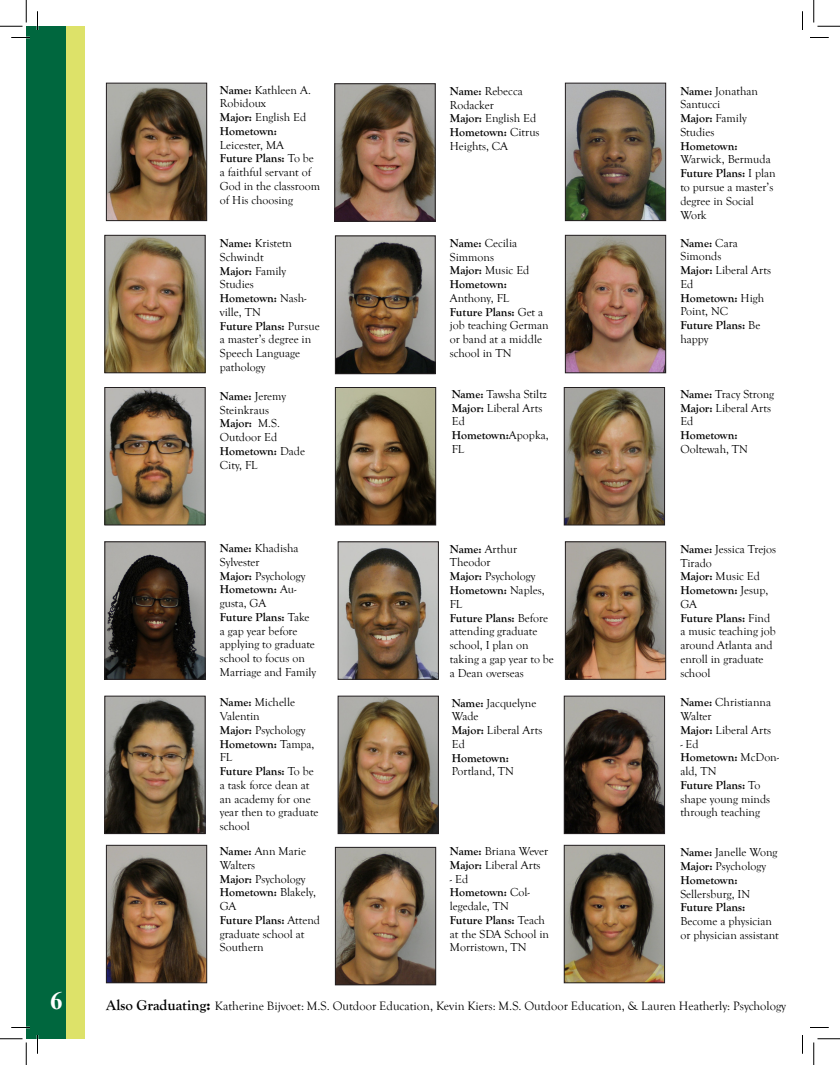
<style>
.page{position:relative;width:840px;height:1065px;background:#fff}
.page>*{position:absolute;margin:0;border:0;box-sizing:border-box;transform-origin:0 0}
.t1{font:700 25px "Times New Roman";color:#fff}
.t2{font:12.5px "Goudy Old Style T";color:#000}
.t3{font:11.88px/13.8px "Goudy Old Style T";color:#000}
.t4{font:700 11.88px "Goudy Old Style T";color:#000}
.s1{font-weight:700}
.s2{font-weight:700;font-size:15px}
.s3{font-weight:700;font-size:17.5px}
</style>
<div class="page">
<div style="left:26px;top:26px;width:41px;height:1013px;background:#00673e"></div>
<div style="left:67px;top:26px;width:18px;height:1013px;background:#dde269"></div>
<img style="left:108px;top:85px;width:97px;height:134px">
<div style="left:106px;top:83px;width:101px;height:138px;border:1px solid #231f20"></div>
<img style="left:336px;top:85px;width:98px;height:135px">
<div style="left:334px;top:83px;width:102px;height:139px;border:1px solid #231f20"></div>
<img style="left:567px;top:85px;width:97px;height:134px">
<div style="left:565px;top:83px;width:101px;height:138px;border:1px solid #231f20"></div>
<img style="left:107px;top:237px;width:96px;height:134px">
<div style="left:105px;top:235px;width:100px;height:138px;border:1px solid #231f20"></div>
<img style="left:567px;top:237px;width:97px;height:134px">
<div style="left:565px;top:235px;width:101px;height:138px;border:1px solid #231f20"></div>
<img style="left:337px;top:238px;width:97px;height:134px">
<div style="left:335px;top:236px;width:101px;height:138px;border:1px solid #231f20"></div>
<img style="left:107px;top:389px;width:96px;height:134px">
<div style="left:105px;top:387px;width:100px;height:138px;border:1px solid #231f20"></div>
<img style="left:337px;top:389px;width:97px;height:134px">
<div style="left:335px;top:387px;width:101px;height:138px;border:1px solid #231f20"></div>
<img style="left:566px;top:389px;width:97px;height:134px">
<div style="left:564px;top:387px;width:101px;height:138px;border:1px solid #231f20"></div>
<img style="left:107px;top:544px;width:96px;height:134px">
<div style="left:105px;top:542px;width:100px;height:138px;border:1px solid #231f20"></div>
<img style="left:340px;top:544px;width:97px;height:134px">
<div style="left:338px;top:542px;width:101px;height:138px;border:1px solid #231f20"></div>
<img style="left:567px;top:544px;width:97px;height:134px">
<div style="left:565px;top:542px;width:101px;height:138px;border:1px solid #231f20"></div>
<img style="left:107px;top:698px;width:96px;height:134px">
<div style="left:105px;top:696px;width:100px;height:138px;border:1px solid #231f20"></div>
<img style="left:340px;top:698px;width:97px;height:134px">
<div style="left:338px;top:696px;width:101px;height:138px;border:1px solid #231f20"></div>
<img style="left:566px;top:698px;width:97px;height:134px">
<div style="left:564px;top:696px;width:101px;height:138px;border:1px solid #231f20"></div>
<img style="left:108px;top:847px;width:97px;height:134px">
<div style="left:106px;top:845px;width:101px;height:138px;border:1px solid #231f20"></div>
<img style="left:337px;top:849px;width:97px;height:134px">
<div style="left:335px;top:847px;width:101px;height:138px;border:1px solid #231f20"></div>
<img style="left:566px;top:847px;width:97px;height:134px">
<div style="left:564px;top:845px;width:101px;height:138px;border:1px solid #231f20"></div>
<svg style="left:11px;top:37px;width:19px;height:1px"></svg>
<svg style="left:810px;top:37px;width:19px;height:1px"></svg>
<svg style="left:11px;top:1027px;width:19px;height:1px"></svg>
<svg style="left:810px;top:1027px;width:19px;height:1px"></svg>
<svg style="left:37px;top:11px;width:1px;height:19px"></svg>
<svg style="left:37px;top:1035px;width:1px;height:19px"></svg>
<svg style="left:802px;top:11px;width:1px;height:19px"></svg>
<svg style="left:802px;top:1035px;width:1px;height:19px"></svg>
<svg style="left:0;top:0;width:27px;height:27px"></svg>
<svg style="left:0;top:1039px;width:27px;height:26px"></svg>
<svg style="left:814px;top:0;width:26px;height:27px"></svg>
<svg style="left:814px;top:1039px;width:26px;height:26px"></svg>
<h1 class="t1" style="left:50px;top:983px;width:14px">6</h1>
<p class="t3" style="left:220px;top:83px;width:93px"><span class="s1">Name:</span> Kathleen A.<br>Robidoux<br><span class="s1">Major:</span> English Ed<br><span class="s1">Hometown:</span></p>
<p class="t3" style="left:220px;top:138px;width:102px">Leicester, MA<br><span class="s1">Future Plans:</span> To be a faithful servant of<br>God in the classroom of His choosing</p>
<p class="t3" style="left:220px;top:237px;width:101px"><span class="s1">Name:</span> Kristetn<br>Schwindt<br><span class="s1">Major:</span> Family<br>Studies<br><span class="s1">Hometown:</span> Nash&shy;ville, TN<br><span class="s1">Future Plans:</span> Pursue a master’s degree in<br>Speech Language pathology</p>
<p class="t3" style="left:220px;top:389px;width:87px"><span class="s1">Name:</span> Jeremy<br>Steinkraus<br><span class="s1">Major:</span> M.S.<br>Outdoor Ed<br><span class="s1">Hometown:</span> Dade<br>City, FL</p>
<p class="t3" style="left:220px;top:542px;width:98px"><span class="s1">Name:</span> Khadisha<br>Sylvester<br><span class="s1">Major:</span> Psychology<br><span class="s1">Hometown:</span> Au&shy;gusta, GA<br><span class="s1">Future Plans:</span> Take a gap year before applying to graduate school to focus on<br>Marriage and Family</p>
<p class="t3" style="left:220px;top:696px;width:100px"><span class="s1">Name:</span> Michelle<br>Valentin<br><span class="s1">Major:</span> Psychology<br><span class="s1">Hometown:</span> Tampa,<br>FL<br><span class="s1">Future Plans:</span> To be a task force dean at an academy for one year then to graduate school</p>
<p class="t3" style="left:220px;top:845px;width:102px"><span class="s1">Name:</span> Ann Marie<br>Walters<br><span class="s1">Major:</span> Psychology<br><span class="s1">Hometown:</span> Blakely,<br>GA<br><span class="s1">Future Plans:</span> Attend graduate school at<br>Southern</p>
<p class="t3" style="left:450px;top:84px;width:91px"><span class="s1">Name:</span> Rebecca<br>Rodacker<br><span class="s1">Major:</span> English Ed<br><span class="s1">Hometown:</span> Citrus<br>Heights, CA</p>
<p class="t3" style="left:450px;top:236px;width:81px"><span class="s1">Name:</span> Cecilia<br>Simmons<br><span class="s1">Major:</span> Music Ed<br><span class="s1">Hometown:</span></p>
<p class="t3" style="left:450px;top:291px;width:100px">Anthony, FL<br><span class="s1">Future Plans:</span> Get a job teaching German or band at a middle school in TN</p>
<p class="t3" style="left:680px;top:84px;width:79px"><span class="s1">Name:</span> Jonathan<br>Santucci<br><span class="s1">Major:</span> Family<br>Studies</p>
<p class="t4" style="left:680px;top:139px;width:59px">Hometown:</p>
<p class="t3" style="left:680px;top:153px;width:97px">Warwick, Bermuda<br><span class="s1">Future Plans:</span> I plan to pursue a master’s degree in Social<br>Work</p>
<p class="t3" style="left:680px;top:236px;width:92px"><span class="s1">Name:</span> Cara<br>Simonds<br><span class="s1">Major:</span> Liberal Arts<br>Ed<br><span class="s1">Hometown:</span> High<br>Point, NC<br><span class="s1">Future Plans:</span> Be happy</p>
<p class="t3" style="left:452px;top:387px;width:99px"><span class="s1">Name:</span> Tawsha Stiltz<br><span class="s1">Major:</span> Liberal Arts<br>Ed<br><span class="s1">Hometown:</span>Apopka,<br>FL</p>
<p class="t3" style="left:680px;top:387px;width:95px"><span class="s1">Name:</span> Tracy Strong<br><span class="s1">Major:</span> Liberal Arts<br>Ed</p>
<p class="t4" style="left:680px;top:429px;width:59px">Hometown:</p>
<p class="t3" style="left:680px;top:442px;width:69px">Ooltewah, TN</p>
<p class="t3" style="left:450px;top:542px;width:106px"><span class="s1">Name:</span> Arthur<br>Theodor<br><span class="s1">Major:</span> Psychology<br><span class="s1">Hometown:</span> Naples,<br>FL<br><span class="s1">Future Plans:</span> Before attending graduate school, I plan on taking a gap year to be a Dean overseas</p>
<p class="t3" style="left:452px;top:696px;width:92px"><span class="s1">Name:</span> Jacquelyne<br>Wade<br><span class="s1">Major:</span> Liberal Arts<br>Ed</p>
<p class="t4" style="left:452px;top:751px;width:59px">Hometown:</p>
<p class="t3" style="left:452px;top:765px;width:64px">Portland, TN</p>
<p class="t3" style="left:450px;top:845px;width:100px"><span class="s1">Name:</span> Briana Wever<br><span class="s1">Major:</span> Liberal Arts</p>
<p class="t3" style="left:450px;top:872px;width:101px">- Ed<br><span class="s1">Hometown:</span> Col&shy;legedale, TN<br><span class="s1">Future Plans:</span> Teach at the SDA School in<br>Morristown, TN</p>
<p class="t3" style="left:680px;top:542px;width:97px"><span class="s1">Name:</span> Jessica Trejos<br>Tirado<br><span class="s1">Major:</span> Music Ed<br><span class="s1">Hometown:</span> Jesup,<br>GA<br><span class="s1">Future Plans:</span> Find a music teaching job around Atlanta and enroll in graduate school</p>
<p class="t3" style="left:680px;top:696px;width:92px"><span class="s1">Name:</span> Christianna<br>Walter<br><span class="s1">Major:</span> Liberal Arts</p>
<p class="t3" style="left:680px;top:737px;width:100px">- Ed<br><span class="s1">Hometown:</span> McDon&shy;ald, TN<br><span class="s1">Future Plans:</span> To shape young minds through teaching</p>
<p class="t3" style="left:680px;top:846px;width:99px"><span class="s1">Name:</span> Janelle Wong<br><span class="s1">Major:</span> Psychology<br><span class="s1">Hometown:</span></p>
<p class="t3" style="left:680px;top:887px;width:71px">Sellersburg, IN</p>
<p class="t4" style="left:680px;top:901px;width:66px">Future Plans:</p>
<p class="t3" style="left:680px;top:915px;width:100px">Become a physician or physician assistant</p>
<p class="t2" style="left:106px;top:999px;width:682px"><span class="s2">Also Graduating</span><span class="s3">:</span> Katherine Bijvoet: M.S. Outdoor Education, Kevin Kiers: M.S. Outdoor Education, &amp; Lauren Heatherly: Psychology</p>
</div>
